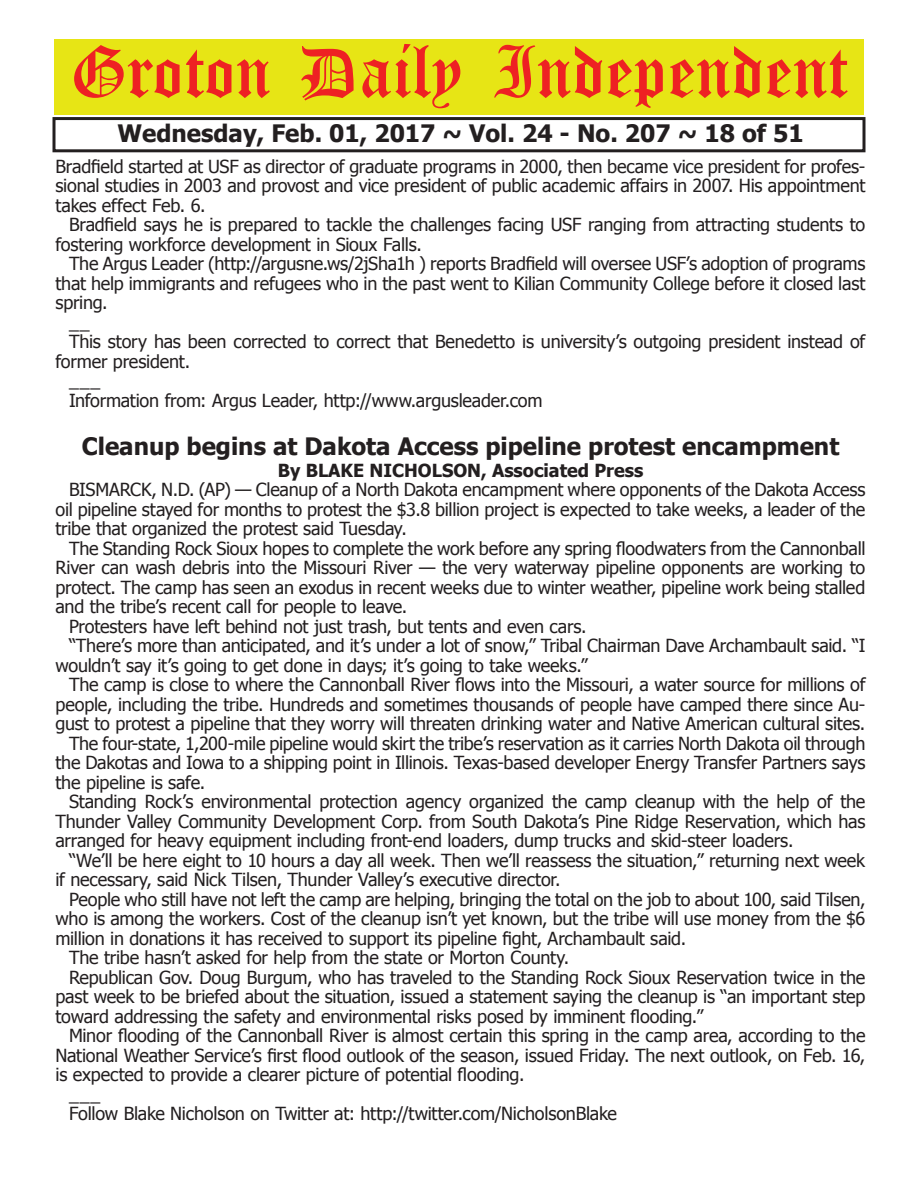
<style>
.page{position:relative;width:918px;height:1188px;background:#fff}
.page>*{position:absolute;margin:0;border:0;box-sizing:border-box;transform-origin:0 0}
.t1{font:54px "Old English Five";color:#ee2123}
.t2{font:700 24px "Tahoma";color:#231f20}
.t3{font:18px/19.5px "Tahoma";letter-spacing:-.015em;color:#231f20;text-align:justify}
.t4{font:700 18px "Tahoma";color:#231f20}
</style>
<div class="page">
<div style="left:52px;top:117px;width:814px;height:35px;border:3px solid #231f20"></div>
<div style="left:54px;top:40px;width:810px;height:75px;background:#e7e515"></div>
<h1 class="t1" style="left:70px;top:47px;width:779px">Groton Daily Independent</h1>
<h2 class="t2" style="left:118px;top:116px;width:688px">Wednesday, Feb. 01, 2017 ~ Vol. 24 - No. 207 ~ 18 of 51</h2>
<p class="t3" style="left:56px;top:156px;width:812px">Bradfield started at USF as director of graduate programs in 2000, then became vice president for profes&shy;sional studies in 2003 and provost and vice president of public academic affairs in 2007. His appointment takes effect Feb. 6.</p>
<p class="t3" style="left:56px;top:214px;width:811px;text-indent:14px">Bradfield says he is prepared to tackle the challenges facing USF ranging from attracting students to fostering workforce development in Sioux Falls.</p>
<p class="t3" style="left:69px;top:253px;width:798px">The Argus Leader (http://argusne.ws/2jSha1h ) reports Bradfield will oversee USF’s adoption of programs</p>
<p class="t3" style="left:56px;top:273px;width:811px">that help immigrants and refugees who in the past went to Kilian Community College before it closed last</p>
<p class="t3" style="left:56px;top:292px;width:54px">spring.</p>
<p class="t3" style="left:69px;top:312px;width:22px">__</p>
<p class="t3" style="left:69px;top:331px;width:798px">This story has been corrected to correct that Benedetto is university’s outgoing president instead of</p>
<p class="t3" style="left:56px;top:351px;width:136px">former president.</p>
<p class="t3" style="left:69px;top:370px;width:33px">___</p>
<p class="t3" style="left:69px;top:390px;width:475px">Information from: Argus Leader, http://www.argusleader.com</p>
<h2 class="t2" style="left:82px;top:430px;width:759px">Cleanup begins at Dakota Access pipeline protest encampment</h2>
<p class="t4" style="left:278px;top:458px;width:367px">By BLAKE NICHOLSON, Associated Press</p>
<p class="t3" style="left:56px;top:479px;width:811px;text-indent:14px">BISMARCK, N.D. (AP) — Cleanup of a North Dakota encampment where opponents of the Dakota Access oil pipeline stayed for months to protest the $3.8 billion project is expected to take weeks, a leader of the tribe that organized the protest said Tuesday.</p>
<p class="t3" style="left:69px;top:538px;width:798px">The Standing Rock Sioux hopes to complete the work before any spring floodwaters from the Cannonball</p>
<p class="t3" style="left:56px;top:557px;width:811px">River can wash debris into the Missouri River — the very waterway pipeline opponents are working to</p>
<p class="t3" style="left:56px;top:577px;width:811px">protect. The camp has seen an exodus in recent weeks due to winter weather, pipeline work being stalled</p>
<p class="t3" style="left:56px;top:596px;width:353px">and the tribe’s recent call for people to leave.</p>
<p class="t3" style="left:69px;top:616px;width:519px">Protesters have left behind not just trash, but tents and even cars.</p>
<p class="t3" style="left:69px;top:635px;width:798px">“There’s more than anticipated, and it’s under a lot of snow,” Tribal Chairman Dave Archambault said. “I</p>
<p class="t3" style="left:56px;top:655px;width:534px">wouldn’t say it’s going to get done in days; it’s going to take weeks.”</p>
<p class="t3" style="left:69px;top:674px;width:798px">The camp is close to where the Cannonball River flows into the Missouri, a water source for millions of</p>
<p class="t3" style="left:56px;top:694px;width:812px">people, including the tribe. Hundreds and sometimes thousands of people have camped there since Au-</p>
<p class="t3" style="left:56px;top:713px;width:811px">gust to protest a pipeline that they worry will threaten drinking water and Native American cultural sites.</p>
<p class="t3" style="left:69px;top:733px;width:798px">The four-state, 1,200-mile pipeline would skirt the tribe’s reservation as it carries North Dakota oil through</p>
<p class="t3" style="left:56px;top:752px;width:811px">the Dakotas and Iowa to a shipping point in Illinois. Texas-based developer Energy Transfer Partners says</p>
<p class="t3" style="left:56px;top:772px;width:151px">the pipeline is safe.</p>
<p class="t3" style="left:69px;top:791px;width:798px">Standing Rock’s environmental protection agency organized the camp cleanup with the help of the</p>
<p class="t3" style="left:56px;top:811px;width:812px">Thunder Valley Community Development Corp. from South Dakota’s Pine Ridge Reservation, which has</p>
<p class="t3" style="left:56px;top:830px;width:740px">arranged for heavy equipment including front-end loaders, dump trucks and skid-steer loaders.</p>
<p class="t3" style="left:69px;top:850px;width:798px">“We’ll be here eight to 10 hours a day all week. Then we’ll reassess the situation,” returning next week</p>
<p class="t3" style="left:56px;top:869px;width:507px">if necessary, said Nick Tilsen, Thunder Valley’s executive director.</p>
<p class="t3" style="left:69px;top:889px;width:798px">People who still have not left the camp are helping, bringing the total on the job to about 100, said Tilsen,</p>
<p class="t3" style="left:56px;top:908px;width:811px">who is among the workers. Cost of the cleanup isn’t yet known, but the tribe will use money from the $6</p>
<p class="t3" style="left:56px;top:928px;width:632px">million in donations it has received to support its pipeline fight, Archambault said.</p>
<p class="t3" style="left:69px;top:947px;width:502px">The tribe hasn’t asked for help from the state or Morton County.</p>
<p class="t3" style="left:69px;top:967px;width:798px">Republican Gov. Doug Burgum, who has traveled to the Standing Rock Sioux Reservation twice in the</p>
<p class="t3" style="left:56px;top:986px;width:812px">past week to be briefed about the situation, issued a statement saying the cleanup is “an important step</p>
<p class="t3" style="left:56px;top:1006px;width:649px">toward addressing the safety and environmental risks posed by imminent flooding.”</p>
<p class="t3" style="left:69px;top:1025px;width:798px">Minor flooding of the Cannonball River is almost certain this spring in the camp area, according to the</p>
<p class="t3" style="left:56px;top:1045px;width:811px">National Weather Service’s first flood outlook of the season, issued Friday. The next outlook, on Feb. 16,</p>
<p class="t3" style="left:56px;top:1064px;width:470px">is expected to provide a clearer picture of potential flooding.</p>
<p class="t3" style="left:69px;top:1084px;width:33px">___</p>
<p class="t3" style="left:69px;top:1103px;width:549px">Follow Blake Nicholson on Twitter at: http://twitter.com/NicholsonBlake</p>
</div>
